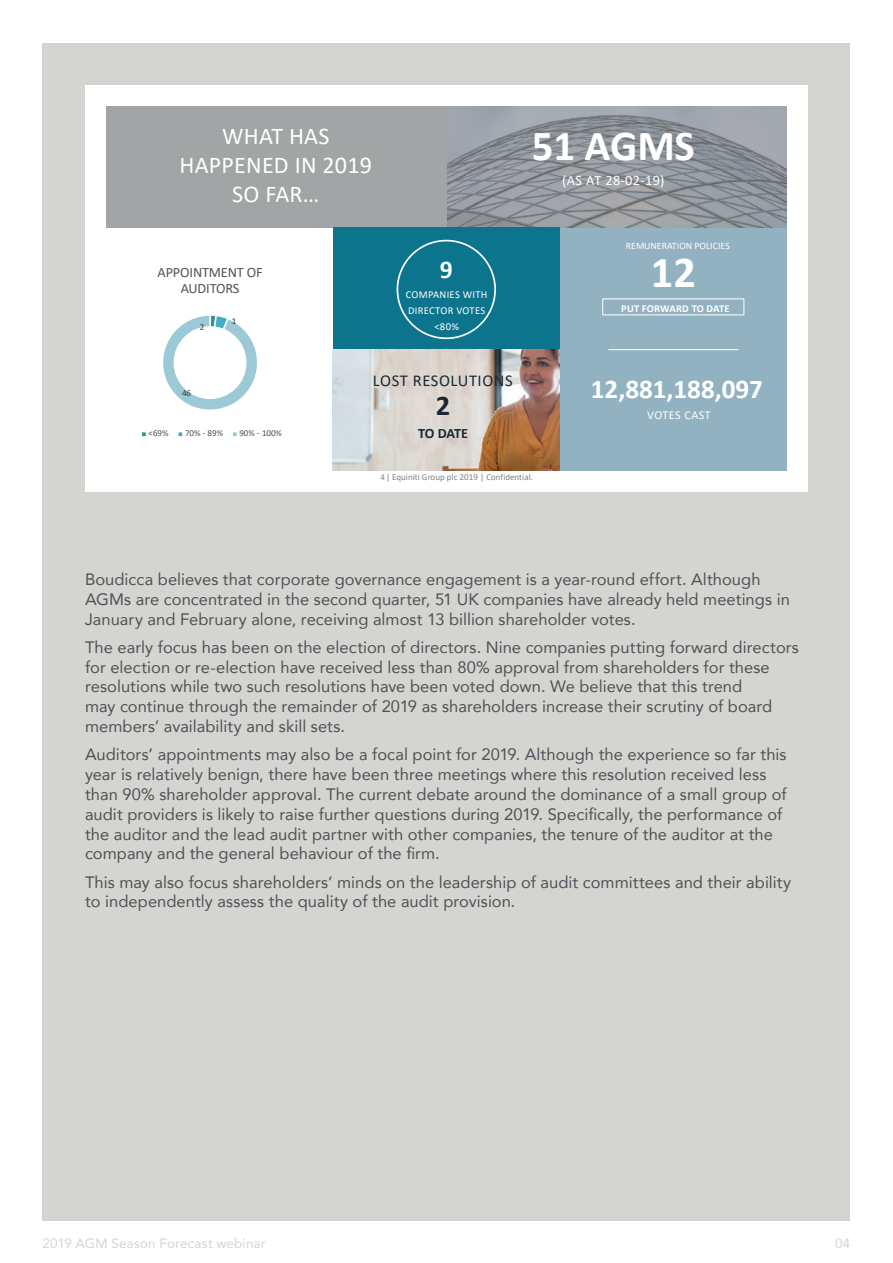
<style>
.page{position:relative;width:893px;height:1263px;background:#fff}
.page>*{position:absolute;margin:0;border:0;box-sizing:border-box;transform-origin:0 0}
.t1{font:700 44.4px "Calibri";color:#fff}
.t2{font:700 42.9px "Calibri";letter-spacing:-.005em;color:#fff}
.t3{font:700 28.65px "Calibri";color:#1b2833}
.t4{font:700 27.15px "Calibri";color:#fff}
.t5{font:700 25.65px "Calibri";color:#fff}
.t6{font:24.15px/29px "Calibri";letter-spacing:.01em;color:#fff;text-align:center}
.t7{font:16.5px/19.8px "Avenir";letter-spacing:.005em;color:#505056}
.t8{font:16.5px "Calibri";letter-spacing:.035em;color:#1b2833}
.t9{font:14.25px/16.5px "Calibri";letter-spacing:-.015em;color:#515455;text-align:center}
.t10{font:14.25px "Calibri";letter-spacing:.02em;color:#fff}
.t11{font:700 14.25px "Calibri";letter-spacing:-.025em;color:#1b2833}
.t12{font:13.5px "Avenir";letter-spacing:.01em;color:#d4d5d1}
.t13{font:12px "Calibri";letter-spacing:.035em;color:#fff}
.t14{font:10.5px/15.8px "Calibri";letter-spacing:.025em;color:#fff;text-align:center}
.t15{font:700 10.5px "Calibri";letter-spacing:.01em;color:#fff}
.t16{font:9.75px "Calibri";color:#fff}
.t17{font:9px "Calibri";color:#7e8182}
.t18{font:9px "Calibri";letter-spacing:-.005em;color:#515455}
.t19{font:9px "Calibri";color:#36393c}
</style>
<div class="page">
<div style="left:43px;top:43px;width:807px;height:1177px;background:#d4d5d1"></div>
<div style="left:85px;top:85px;width:723px;height:407px;background:#fff"></div>
<div style="left:446px;top:106px;width:341px;height:122px;background:#a1a5a5;opacity:.52"></div>
<div style="left:106px;top:106px;width:340px;height:122px;background:#a1a5a5"></div>
<img style="left:333px;top:349px;width:227px;height:121px">
<div style="left:560px;top:228px;width:227px;height:242px;background:#93b2c1"></div>
<div style="left:333px;top:228px;width:227px;height:121px;background:#0d748e"></div>
<svg style="left:396px;top:239px;width:100px;height:101px"></svg>
<div style="left:602px;top:298px;width:142px;height:17px;border:1px solid #fff"></div>
<hr style="left:608px;top:349px;width:130px;height:1px;background:#fff">
<svg style="left:163px;top:315px;width:94px;height:95px"></svg>
<svg style="left:142px;top:432px;width:4px;height:5px"></svg>
<svg style="left:178px;top:432px;width:5px;height:5px"></svg>
<svg style="left:232px;top:432px;width:5px;height:5px"></svg>
<h3 class="t6" style="left:180px;top:121px;width:194px">WHAT HAS<br>HAPPENED IN 2019<br>SO FAR…</h3>
<p class="t9" style="left:158px;top:264px;width:107px">APPOINTMENT OF<br>AUDITORS</p>
<p class="t19" style="left:200px;top:320px;width:6px">2</p>
<p class="t19" style="left:232px;top:315px;width:6px">1</p>
<h3 class="t5" style="left:440px;top:252px;width:14px">9</h3>
<p class="t14" style="left:406px;top:286px;width:83px">COMPANIES WITH<br>DIRECTOR VOTES &lt;80%</p>
<p class="t19" style="left:182px;top:387px;width:11px">46</p>
<p class="t18" style="left:149px;top:427px;width:22px">&lt;69%</p>
<p class="t18" style="left:185px;top:427px;width:40px">70% - 89%</p>
<p class="t18" style="left:239px;top:427px;width:44px">90% - 100%</p>
<p class="t8" style="left:373px;top:369px;width:141px">LOST RESOLUTIONS</p>
<h3 class="t3" style="left:436px;top:385px;width:16px">2</h3>
<p class="t11" style="left:418px;top:423px;width:52px">TO DATE</p>
<h2 class="t2" style="left:532px;top:116px;width:164px">51 AGMS</h2>
<p class="t10" style="left:562px;top:171px;width:104px">(AS AT 28-02-19)</p>
<p class="t16" style="left:626px;top:239px;width:105px">REMUNERATION POLICIES</p>
<h1 class="t1" style="left:651px;top:240px;width:47px">12</h1>
<p class="t15" style="left:621px;top:301px;width:110px">PUT FORWARD TO DATE</p>
<h3 class="t4" style="left:591px;top:370px;width:174px">12,881,188,097</h3>
<p class="t13" style="left:647px;top:407px;width:65px">VOTES CAST</p>
<p class="t17" style="left:380px;top:470px;width:154px">4| Equiniti Group plc 2019 | Confidential.</p>
<p class="t7" style="left:85px;top:569px;width:706px">Boudicca believes that corporate governance engagement is a year-round effort. Although<br>AGMs are concentrated in the second quarter, 51 UK companies have already held meetings in<br>January and February alone, receiving almost 13 billion shareholder votes.</p>
<p class="t7" style="left:85px;top:637px;width:715px">The early focus has been on the election of directors. Nine companies putting forward directors for election or re-election have received less than 80% approval from shareholders for these resolutions while two such resolutions have been voted down. We believe that this trend<br>may continue through the remainder of 2019 as shareholders increase their scrutiny of board members’ availability and skill sets.</p>
<p class="t7" style="left:85px;top:744px;width:703px">Auditors’ appointments may also be a focal point for 2019. Although the experience so far this year is relatively benign, there have been three meetings where this resolution received less than 90% shareholder approval. The current debate around the dominance of a small group of audit providers is likely to raise further questions during 2019. Specifically, the performance of the auditor and the lead audit partner with other companies, the tenure of the auditor at the company and the general behaviour of the firm.</p>
<p class="t7" style="left:85px;top:871px;width:708px">This may also focus shareholders’ minds on the leadership of audit committees and their ability to independently assess the quality of the audit provision.</p>
<p class="t12" style="left:43px;top:1233px;width:225px">2019 AGM Season Forecast webinar</p>
<p class="t12" style="left:835px;top:1233px;width:17px">04</p>
</div>
